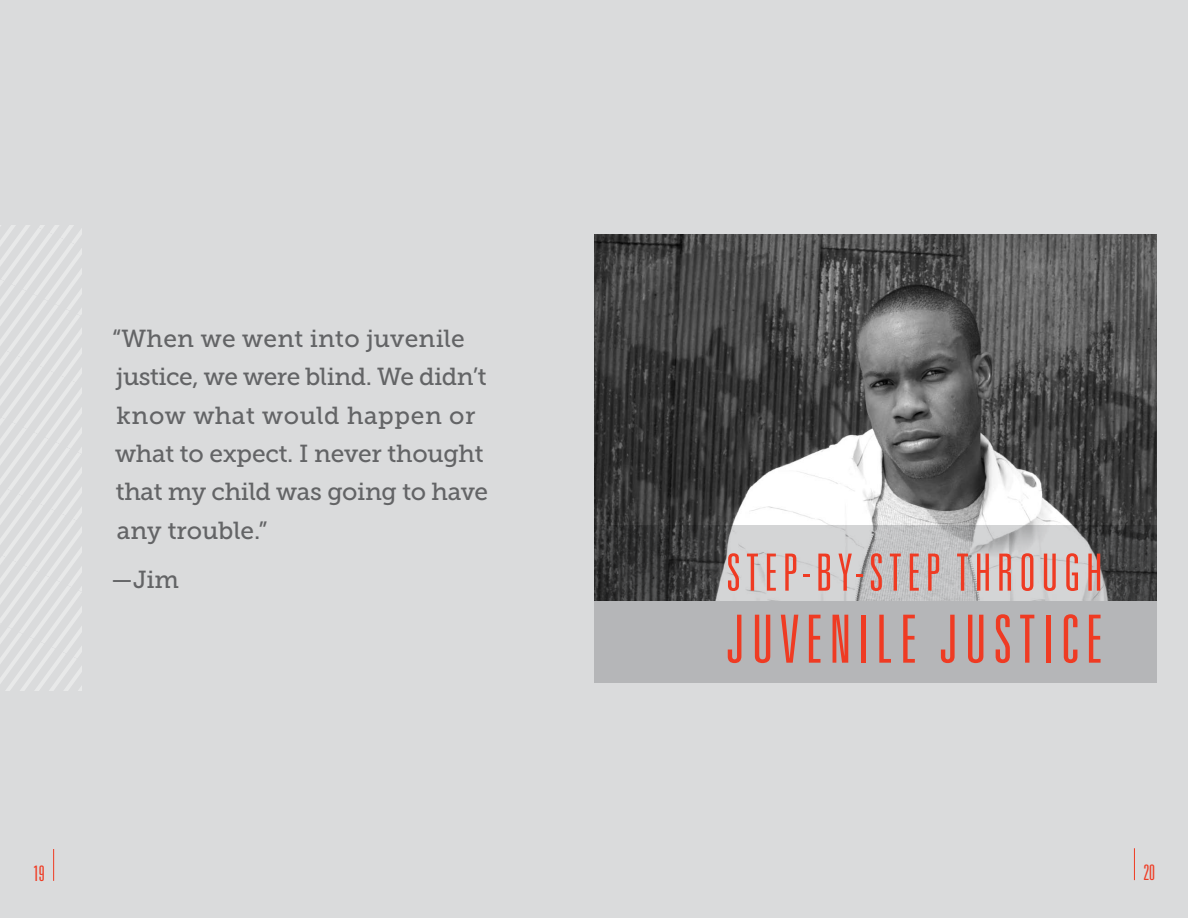
<style>
.page{position:relative;width:1188px;height:918px;background:#fff}
.page>*{position:absolute;margin:0;border:0;box-sizing:border-box;transform-origin:0 0}
.t1{font:300 ultra-condensed 66.45px "Univers";letter-spacing:.1em;color:#ef3b23}
.t2{font:300 ultra-condensed 51.3px "Univers";letter-spacing:.1em;color:#ef3b23}
.t3{font:24.6px/38.4px "Museo Slab 500";letter-spacing:-.01em;color:#636466}
.t4{font:300 ultra-condensed 21.3px "Univers";color:#ef3b23}
</style>
<div class="page">
<div style="left:0;top:0;width:594px;height:918px;background:#dadbdc"></div>
<hr style="left:53px;top:849px;width:1px;height:32px;background:#ef3b23">
<div style="left:594px;top:0;width:594px;height:918px;background:#dadbdc"></div>
<img style="left:594px;top:234px;width:562px;height:291px">
<svg style="left:594px;top:525px;width:562px;height:157px;fill:#b5b6b8"></svg>
<hr style="left:1134px;top:848px;width:1px;height:32px;background:#ef3b23">
<svg style="left:0;top:226px;width:81px;height:465px"></svg>
<p class="t3" style="left:112px;top:319px;width:378px">“When we went into juvenile justice, we were blind. We didn’t know what would happen or what to expect. I never thought that my child was going to have any trouble.”</p>
<p class="t3" style="left:111px;top:560px;width:70px">—Jim</p>
<p class="t4" style="left:33px;top:862px;width:13px">19</p>
<h2 class="t2" style="left:726px;top:546px;width:378px">STEP-BY-STEP THROUGH</h2>
<h1 class="t1" style="left:726px;top:605px;width:378px">JUVENILE JUSTICE</h1>
<p class="t4" style="left:1143px;top:861px;width:13px">20</p>
</div>
